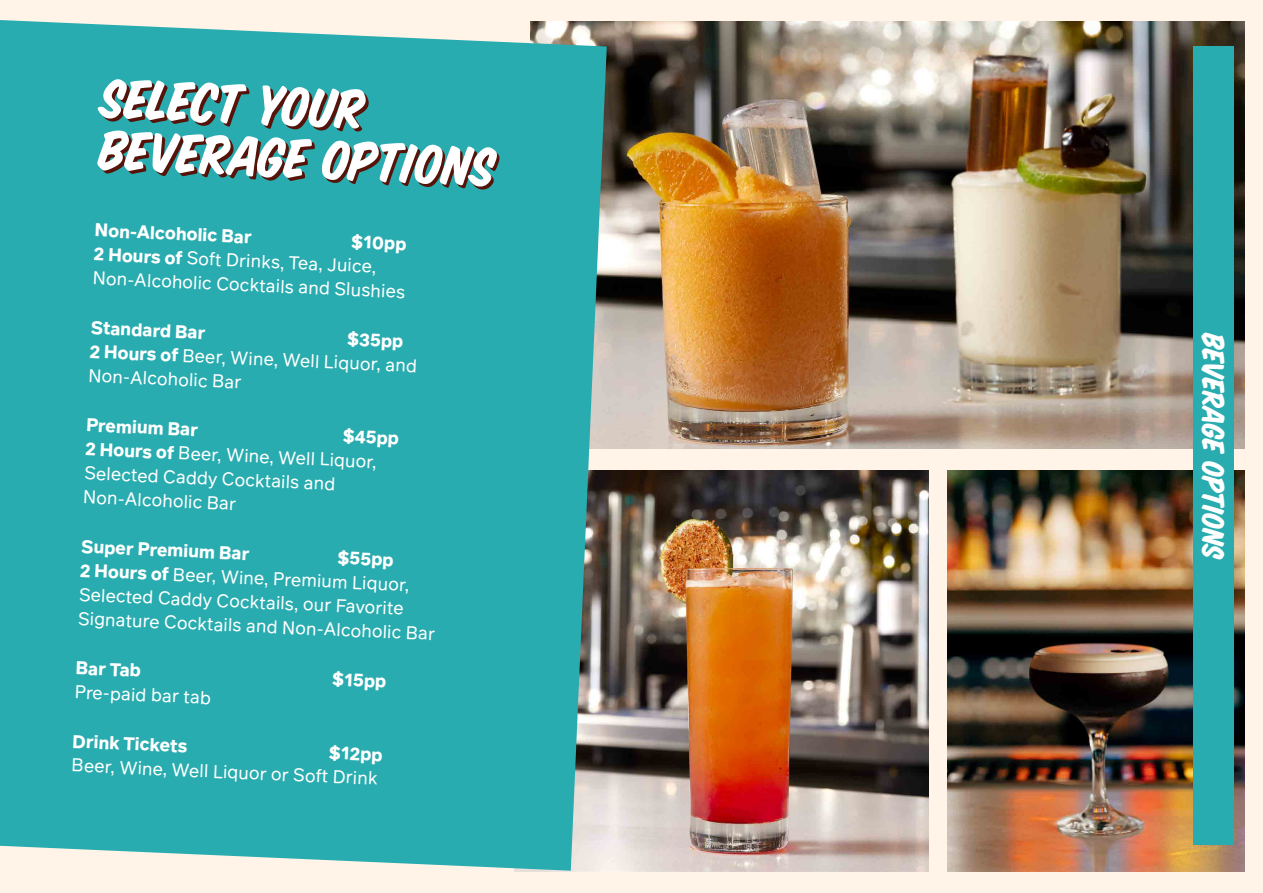
<style>
.page{position:relative;width:1263px;height:893px;background:#fff4e7}
.page>*{position:absolute;margin:0;border:0;box-sizing:border-box;transform-origin:0 0}
.t1{font:60.75px/52.5px "House Sampler House Slant";color:#fff}
.t2{font:34.5px "House Sampler House Slant";color:#fff}
.t3{font:18px/23.4px "Infra";color:#fff}
.t4{font:700 18px "Infra";color:#fff}
.s1{font-weight:700}
</style>
<div class="page">
<img style="left:607px;top:470px;width:321px;height:401px">
<img style="left:607px;top:21px;width:638px;height:428px">
<div style="left:0;top:20px;width:607px;height:851px;background:#28acaf"></div>
<img style="left:948px;top:470px;width:297px;height:401px">
<div style="left:1193px;top:47px;width:41px;height:798px;background:#28acaf"></div>
<svg style="left:100px;top:131px;width:33px;height:44px"></svg>
<h1 class="t1" style="left:101px;top:74px;width:399px;rotate:2deg">Select your<br>Beverage options</h1>
<p class="t4" style="left:95px;top:217px;width:158px;rotate:2deg">Non-Alcoholic Bar</p>
<p class="t3" style="left:95px;top:220px;width:314px;text-indent:257px;rotate:2deg"><span class="s1">$10pp<br>2 Hours of</span> Soft Drinks, Tea, Juice,<br>Non-Alcoholic Cocktails and Slushies</p>
<p class="t4" style="left:91px;top:315px;width:116px;rotate:2deg">Standard Bar</p>
<p class="t3" style="left:91px;top:318px;width:329px;text-indent:257px;rotate:2deg"><span class="s1">$35pp<br>2 Hours of</span> Beer, Wine, Well Liquor, and<br>Non-Alcoholic Bar</p>
<p class="t4" style="left:87px;top:412px;width:113px;rotate:2deg">Premium Bar</p>
<p class="t3" style="left:86px;top:415px;width:315px;text-indent:257px;rotate:2deg"><span class="s1">$45pp<br>2 Hours of</span> Beer, Wine, Well Liquor,<br>Selected Caddy Cocktails and<br>Non-Alcoholic Bar</p>
<p class="t4" style="left:81px;top:534px;width:170px;rotate:2deg">Super Premium Bar</p>
<p class="t3" style="left:81px;top:536px;width:359px;text-indent:257px;rotate:2deg"><span class="s1">$55pp<br>2 Hours of</span> Beer, Wine, Premium Liquor,<br>Selected Caddy Cocktails, our Favorite<br>Signature Cocktails and Non-Alcoholic Bar</p>
<p class="t4" style="left:76px;top:655px;width:67px;rotate:2deg">Bar Tab</p>
<p class="t4" style="left:332px;top:666px;width:56px;rotate:2deg">$15pp</p>
<p class="t3" style="left:75px;top:680px;width:138px;rotate:2deg">Pre-paid bar tab</p>
<p class="t4" style="left:73px;top:728px;width:116px;rotate:2deg">Drink Tickets</p>
<p class="t4" style="left:329px;top:739px;width:55px;rotate:2deg">$12pp</p>
<p class="t3" style="left:72px;top:754px;width:308px;rotate:2deg">Beer, Wine, Well Liquor or Soft Drink</p>
<h2 class="t2" style="left:1228px;top:333px;width:229px;rotate:90deg">BEVERAGE OPTIONS</h2>
</div>
